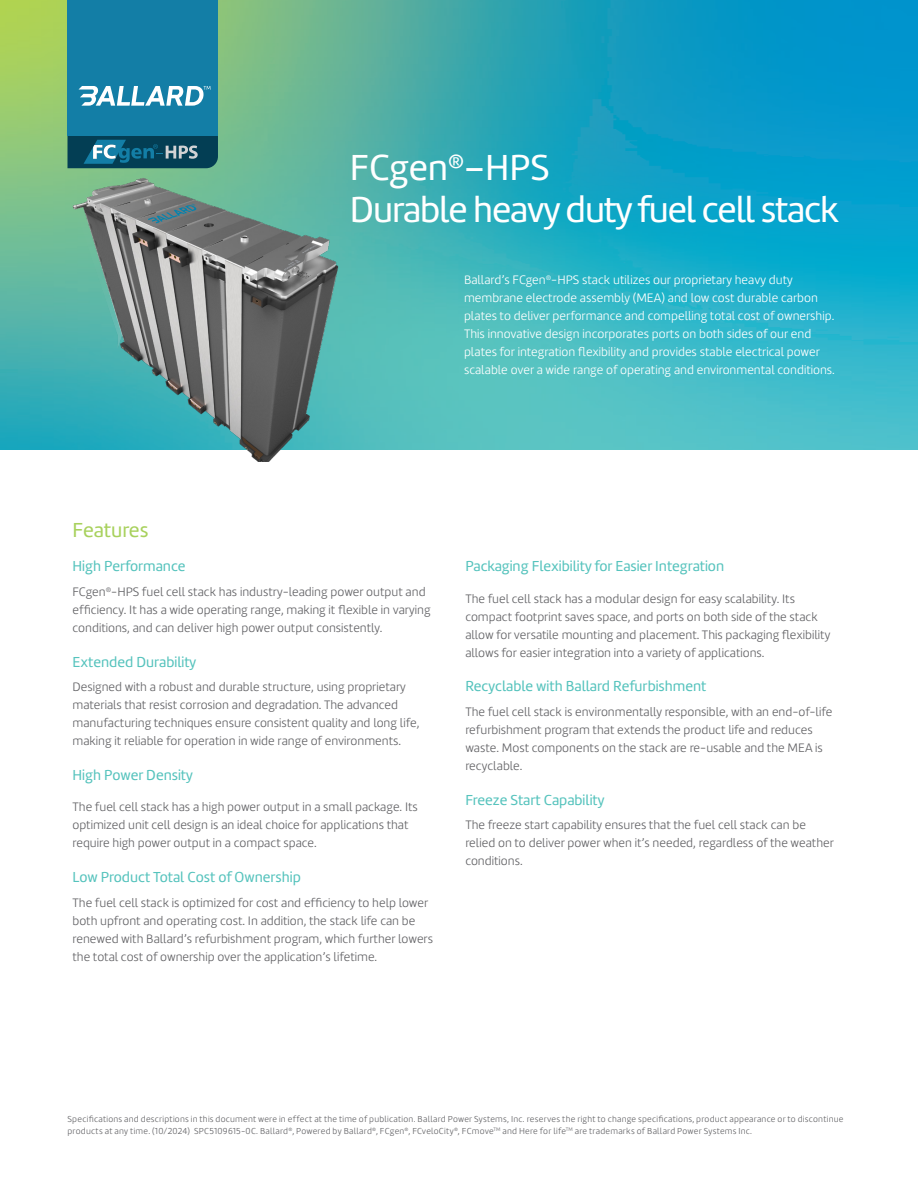
<style>
.page{position:relative;width:918px;height:1188px;background:#fff}
.page>*{position:absolute;margin:0;border:0;box-sizing:border-box;transform-origin:0 0}
.Page_Title_white{font:37.5px/42px "Marine";letter-spacing:-.03em;color:#fff}
.Subtitle-_Green{font:21px "Marine";color:#a8d15d}
.H3_Subtile_Aqua{font:15px "Marine";color:#56c3bd}
.Body_Grey{font:15px "Marine";color:#56c3bd}
.Body_Grey-2{font:300 12.75px/18px "Marine";color:#636366}
.Intro_text{font:300 12.75px/18px "Marine";color:#fff}
.H3_Subtile_Aqua-2{font:300 12.75px/18px "Marine";color:#636366}
.Footer_text{font:300 9px/12px "Marine";letter-spacing:.025em;color:#636366}
</style>
<div class="page">
<img style="left:0;top:0;width:918px;height:450px">
<img style="left:56px;top:175px;width:297px;height:287px">
<div style="left:68px;top:0;width:150px;height:135px;background:#137ea6"></div>
<svg style="left:68px;top:135px;width:150px;height:33px;background:#18576f"></svg>
<svg style="left:79px;top:86px;width:131px;height:20px"></svg>
<p class="Page_Title_white" style="left:350px;top:146px;width:491px">FCgen<sup>®</sup>–HPS<br>Durable heavy duty fuel cell stack</p>
<p class="Intro_text" style="left:464px;top:270px;width:372px">Ballard’s FCgen<sup>®</sup>-HPS stack utilizes our proprietary heavy duty membrane electrode assembly (MEA) and low cost durable carbon plates to deliver performance and compelling total cost of ownership.<br>This innovative design incorporates ports on both sides of our end plates for integration flexibility and provides stable electrical power scalable over a wide range of operating and environmental conditions.</p>
<p class="Subtitle-_Green" style="left:73px;top:517px;width:77px">Features</p>
<p class="H3_Subtile_Aqua" style="left:73px;top:557px;width:114px">High Performance</p>
<p class="Body_Grey-2" style="left:73px;top:583px;width:360px">FCgen<sup>®</sup>-HPS fuel cell stack has industry-leading power output and efficiency. It has a wide operating range, making it flexible in varying conditions, and can deliver high power output consistently.</p>
<p class="H3_Subtile_Aqua" style="left:73px;top:652px;width:125px">Extended Durability</p>
<p class="Body_Grey-2" style="left:73px;top:678px;width:348px">Designed with a robust and durable structure, using proprietary materials that resist corrosion and degradation. The advanced manufacturing techniques ensure consistent quality and long life, making it reliable for operation in wide range of environments.</p>
<p class="Body_Grey" style="left:73px;top:765px;width:122px">High Power Density</p>
<p class="Body_Grey-2" style="left:73px;top:798px;width:347px">The fuel cell stack has a high power output in a small package. Its optimized unit cell design is an ideal choice for applications that require high power output in a compact space.</p>
<p class="H3_Subtile_Aqua" style="left:73px;top:867px;width:230px">Low Product Total Cost of Ownership</p>
<p class="Body_Grey-2" style="left:73px;top:893px;width:362px">The fuel cell stack is optimized for cost and efficiency to help lower both upfront and operating cost. In addition, the stack life can be renewed with Ballard’s refurbishment program, which further lowers the total cost of ownership over the application’s lifetime.</p>
<p class="Body_Grey" style="left:465px;top:557px;width:260px">Packaging Flexibility for Easier Integration</p>
<p class="Body_Grey-2" style="left:465px;top:590px;width:367px">The fuel cell stack has a modular design for easy scalability. Its compact footprint saves space, and ports on both side of the stack allow for versatile mounting and placement. This packaging flexibility allows for easier integration into a variety of applications.</p>
<p class="H3_Subtile_Aqua" style="left:465px;top:677px;width:243px">Recyclable with Ballard Refurbishment</p>
<p class="Body_Grey-2" style="left:465px;top:703px;width:369px">The fuel cell stack is environmentally responsible, with an end-of-life refurbishment program that extends the product life and reduces waste. Most components on the stack are re-usable and the MEA is recyclable.</p>
<p class="H3_Subtile_Aqua" style="left:465px;top:790px;width:141px">Freeze Start Capability</p>
<p class="H3_Subtile_Aqua-2" style="left:465px;top:816px;width:370px">The freeze start capability ensures that the fuel cell stack can be relied on to deliver power when it’s needed, regardless of the weather conditions.</p>
<p class="Footer_text" style="left:68px;top:1113px;width:777px">Specifications and descriptions in this document were in effect at the time of publication. Ballard Power Systems, Inc. reserves the right to change specifications, product appearance or to discontinue products at any time. (10/2024) SPC5109615-0C. Ballard<sup>®</sup>, Powered by Ballard<sup>®</sup>, FCgen<sup>®</sup>, FCveloCity<sup>®</sup>, FCmove<sup>TM</sup> and Here for life<sup>TM</sup> are trademarks of Ballard Power Systems Inc.</p>
</div>
